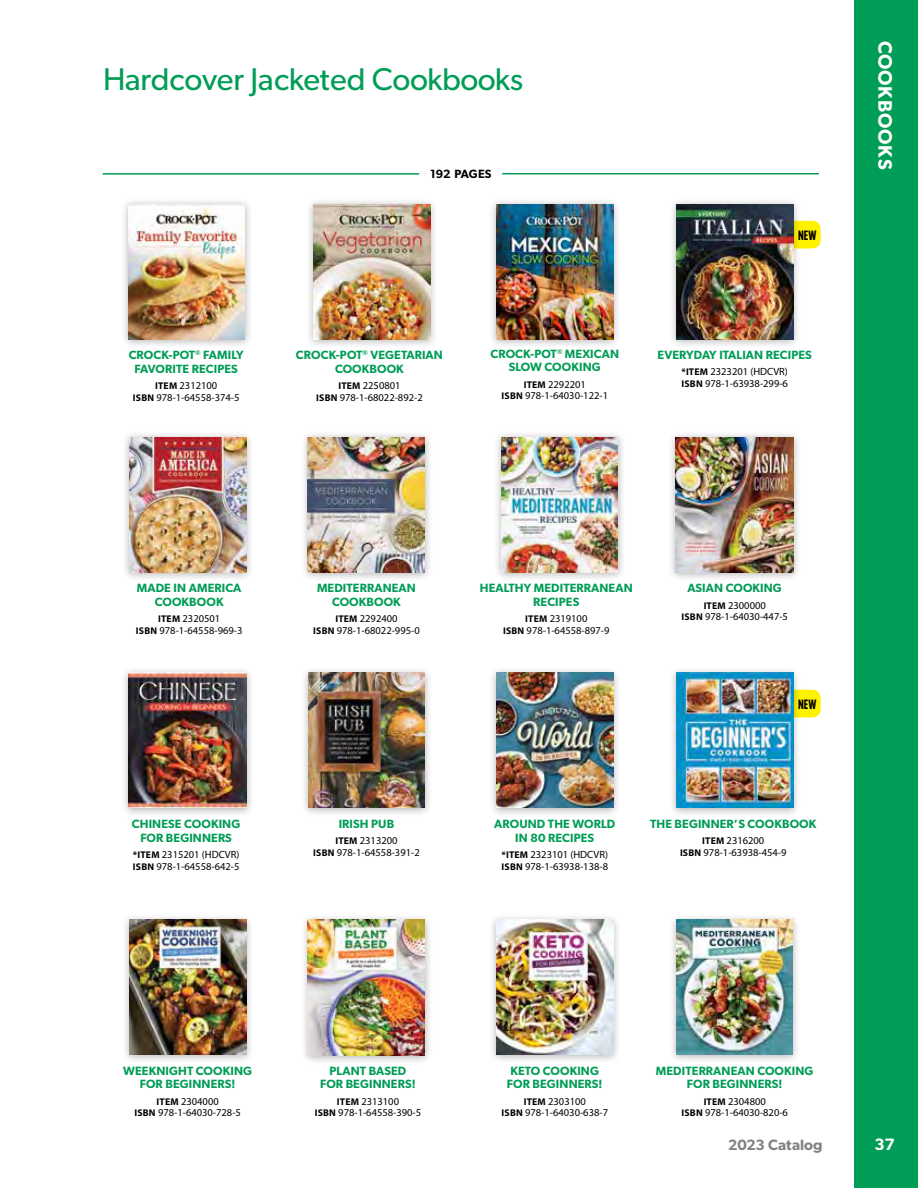
<style>
.page{position:relative;width:918px;height:1188px;background:#fff}
.page>*{position:absolute;margin:0;border:0;box-sizing:border-box;transform-origin:0 0}
.t1{font:31.5px "Gibson";letter-spacing:-.01em;color:#009d56}
.t2{font:600 19.5px "Gibson";letter-spacing:.04em;color:#fff}
.t3{font:600 16.5px "Gibson";color:#fff}
.t4{font:600 15px "Gibson";letter-spacing:-.01em;color:#808285}
.t5{font:700 13.5px "Gotham Condensed";color:#000}
.t6{font:600 12px/13.5px "Gibson";letter-spacing:.01em;color:#009d56;text-align:center}
.t7{font:600 12px "Gibson";letter-spacing:.005em;color:#000}
.t8{font:10.5px/11.7px "Myriad Pro";color:#000;text-align:center}
.s1{font-weight:700;font-size:9.75px}
</style>
<div class="page">
<div style="left:854px;top:0;width:64px;height:1188px;background:#009d56"></div>
<div style="left:122px;top:430px;width:132px;height:152px;background:#000;opacity:.3"></div>
<img style="left:130px;top:437px;width:116px;height:135px">
<div style="left:489px;top:666px;width:133px;height:151px;background:#000;opacity:.3"></div>
<img style="left:497px;top:673px;width:116px;height:135px">
<svg style="left:801px;top:690px;width:20px;height:27px"></svg>
<div style="left:669px;top:666px;width:132px;height:151px;background:#000;opacity:.3"></div>
<img style="left:677px;top:673px;width:116px;height:135px">
<svg style="left:801px;top:221px;width:20px;height:27px"></svg>
<div style="left:669px;top:197px;width:132px;height:151px;background:#000;opacity:.3"></div>
<img style="left:677px;top:204px;width:116px;height:135px">
<div style="left:668px;top:430px;width:134px;height:152px;background:#000;opacity:.3"></div>
<img style="left:676px;top:437px;width:118px;height:135px">
<div style="left:121px;top:666px;width:134px;height:151px;background:#000;opacity:.3"></div>
<img style="left:129px;top:673px;width:117px;height:135px">
<div style="left:300px;top:430px;width:133px;height:152px;background:#000;opacity:.3"></div>
<img style="left:308px;top:437px;width:117px;height:135px">
<div style="left:493px;top:430px;width:133px;height:152px;background:#000;opacity:.3"></div>
<img style="left:501px;top:437px;width:117px;height:135px">
<div style="left:300px;top:666px;width:132px;height:151px;background:#000;opacity:.3"></div>
<img style="left:308px;top:673px;width:116px;height:134px">
<hr style="left:103px;top:173px;width:316px;height:2px;background:#009d56">
<hr style="left:502px;top:173px;width:317px;height:1px;background:#009d56">
<div style="left:120px;top:197px;width:133px;height:151px;background:#000;opacity:.3"></div>
<img style="left:128px;top:204px;width:117px;height:135px">
<div style="left:488px;top:197px;width:133px;height:151px;background:#000;opacity:.3"></div>
<img style="left:496px;top:204px;width:117px;height:135px">
<div style="left:305px;top:197px;width:133px;height:151px;background:#000;opacity:.3"></div>
<img style="left:313px;top:204px;width:117px;height:135px">
<div style="left:488px;top:913px;width:133px;height:152px;background:#000;opacity:.3"></div>
<img style="left:496px;top:920px;width:117px;height:135px">
<div style="left:668px;top:913px;width:133px;height:151px;background:#000;opacity:.3"></div>
<img style="left:677px;top:920px;width:116px;height:135px">
<div style="left:122px;top:913px;width:132px;height:151px;background:#000;opacity:.3"></div>
<img style="left:130px;top:920px;width:116px;height:135px">
<div style="left:300px;top:913px;width:133px;height:152px;background:#000;opacity:.3"></div>
<img style="left:308px;top:920px;width:117px;height:135px">
<h1 class="t1" style="left:103px;top:60px;width:422px">Hardcover Jacketed Cookbooks</h1>
<p class="t7" style="left:430px;top:167px;width:63px">192 PAGES</p>
<p class="t5" style="left:798px;top:227px;width:20px">NEW</p>
<p class="t6" style="left:129px;top:348px;width:116px">CROCK-POT<sup>®</sup> FAMILY<br>FAVORITE RECIPES</p>
<p class="t8" style="left:133px;top:379px;width:108px"><span class="s1">ITEM</span> 2312100<br><span class="s1">ISBN</span> 978-1-64558-374-5</p>
<p class="t6" style="left:296px;top:348px;width:148px">CROCK-POT<sup>®</sup> VEGETARIAN<br>COOKBOOK</p>
<p class="t8" style="left:316px;top:379px;width:108px"><span class="s1">ITEM</span> 2250801<br><span class="s1">ISBN</span> 978-1-68022-892-2</p>
<p class="t6" style="left:490px;top:347px;width:130px">CROCK-POT<sup>®</sup> MEXICAN<br>SLOW COOKING</p>
<p class="t8" style="left:502px;top:378px;width:108px"><span class="s1">ITEM</span> 2292201<br><span class="s1">ISBN</span> 978-1-64030-122-1</p>
<p class="t6" style="left:658px;top:348px;width:156px">EVERYDAY ITALIAN RECIPES</p>
<p class="t8" style="left:681px;top:366px;width:108px;text-align:left"><span class="s1">*ITEM</span> 2323201 (HDCVR)<br><span class="s1">ISBN</span> 978-1-63938-299-6</p>
<h2 class="t2" style="left:897px;top:41px;width:130px;rotate:90deg">COOKBOOKS</h2>
<p class="t6" style="left:137px;top:581px;width:106px">MADE IN AMERICA<br>COOKBOOK</p>
<p class="t8" style="left:136px;top:613px;width:108px"><span class="s1">ITEM</span> 2320501<br><span class="s1">ISBN</span> 978-1-64558-969-3</p>
<p class="t6" style="left:132px;top:817px;width:110px">CHINESE COOKING<br>FOR BEGINNERS</p>
<p class="t8" style="left:133px;top:848px;width:108px;text-align:left"><span class="s1">*ITEM</span> 2315201 (HDCVR)<br><span class="s1">ISBN</span> 978-1-64558-642-5</p>
<p class="t6" style="left:317px;top:581px;width:100px">MEDITERRANEAN<br>COOKBOOK</p>
<p class="t8" style="left:313px;top:613px;width:108px"><span class="s1">ITEM</span> 2292400<br><span class="s1">ISBN</span> 978-1-68022-995-0</p>
<p class="t6" style="left:339px;top:817px;width:57px">IRISH PUB</p>
<p class="t8" style="left:313px;top:835px;width:108px"><span class="s1">ITEM</span> 2313200<br><span class="s1">ISBN</span> 978-1-64558-391-2</p>
<p class="t6" style="left:480px;top:581px;width:154px">HEALTHY MEDITERRANEAN<br>RECIPES</p>
<p class="t8" style="left:503px;top:613px;width:108px"><span class="s1">ITEM</span> 2319100<br><span class="s1">ISBN</span> 978-1-64558-897-9</p>
<p class="t6" style="left:688px;top:581px;width:96px">ASIAN COOKING</p>
<p class="t8" style="left:682px;top:599px;width:108px"><span class="s1">ITEM</span> 2300000<br><span class="s1">ISBN</span> 978-1-64030-447-5</p>
<p class="t5" style="left:798px;top:696px;width:20px">NEW</p>
<p class="t6" style="left:494px;top:817px;width:123px">AROUND THE WORLD<br>IN 80 RECIPES</p>
<p class="t8" style="left:502px;top:848px;width:108px;text-align:left"><span class="s1">*ITEM</span> 2323101 (HDCVR)<br><span class="s1">ISBN</span> 978-1-63938-138-8</p>
<p class="t6" style="left:650px;top:817px;width:168px">THE BEGINNER’S COOKBOOK</p>
<p class="t8" style="left:680px;top:835px;width:108px"><span class="s1">ITEM</span> 2316200<br><span class="s1">ISBN</span> 978-1-63938-454-9</p>
<p class="t6" style="left:123px;top:1064px;width:130px">WEEKNIGHT COOKING<br>FOR BEGINNERS!</p>
<p class="t8" style="left:134px;top:1095px;width:108px"><span class="s1">ITEM</span> 2304000<br><span class="s1">ISBN</span> 978-1-64030-728-5</p>
<p class="t6" style="left:320px;top:1064px;width:97px">PLANT BASED<br>FOR BEGINNERS!</p>
<p class="t8" style="left:315px;top:1095px;width:108px"><span class="s1">ITEM</span> 2313100<br><span class="s1">ISBN</span> 978-1-64558-390-5</p>
<p class="t6" style="left:507px;top:1064px;width:97px;text-align:left">KETO COOKING<br>FOR BEGINNERS!</p>
<p class="t8" style="left:502px;top:1095px;width:108px"><span class="s1">ITEM</span> 2303100<br><span class="s1">ISBN</span> 978-1-64030-638-7</p>
<p class="t6" style="left:656px;top:1064px;width:159px">MEDITERRANEAN COOKING<br>FOR BEGINNERS!</p>
<p class="t8" style="left:682px;top:1095px;width:108px"><span class="s1">ITEM</span> 2304800<br><span class="s1">ISBN</span> 978-1-64030-820-6</p>
<h3 class="t4" style="left:728px;top:1136px;width:96px">2023 Catalog</h3>
<h3 class="t3" style="left:874px;top:1134px;width:22px">37</h3>
</div>
